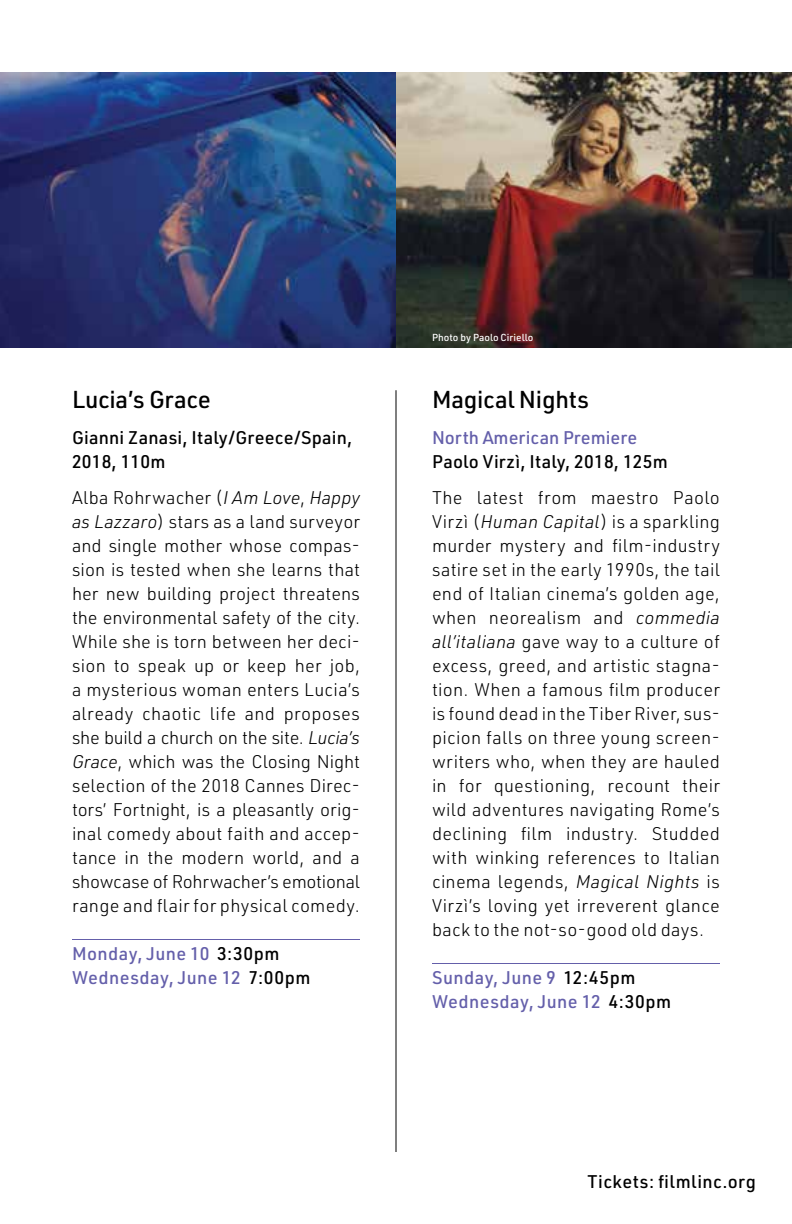
<style>
.page{position:relative;width:792px;height:1224px;background:#fff}
.page>*{position:absolute;margin:0;border:0;box-sizing:border-box;transform-origin:0 0}
.t1{font:500 24px "URWDIN";letter-spacing:-.01em;color:#000}
.t2{font:300 18px/24px "URWDIN";letter-spacing:.015em;color:#000;text-align:justify}
.t3{font:500 18px/24px "URWDIN";letter-spacing:.02em;color:#645faa}
.t4{font:500 18px/24px "URWDIN";letter-spacing:.01em;color:#000}
.t5{font:500 18px "URWDIN";color:#645faa}
.t6{font:500 18px "URWDIN";letter-spacing:.03em;color:#000}
.t7{font:500 10px "URWDIN";color:#fff}
.s1{font-style:italic}
.s2{color:#000}
</style>
<div class="page">
<hr style="left:72px;top:939px;width:288px;height:1px;background:#645faa">
<hr style="left:432px;top:963px;width:288px;height:1px;background:#645faa">
<img style="left:0;top:72px;width:792px;height:275px">
<hr style="left:396px;top:390px;width:1px;height:762px;background:#000">
<h1 class="t1" style="left:72px;top:383px;width:141px">Lucia’s Grace</h1>
<p class="t4" style="left:72px;top:425px;width:282px">Gianni Zanasi, Italy/Greece/Spain,<br>2018, 110m</p>
<p class="t2" style="left:72px;top:485px;width:290px">Alba Rohrwacher (<span class="s1">I Am Love</span>, <span class="s1">Happy as Lazzaro</span>) stars as a land surveyor and single mother whose compas&shy;sion is tested when she learns that her new building project threatens the environmental safety of the city.<br>While she is torn between her deci&shy;sion to speak up or keep her job, a mysterious woman enters Lucia’s already chaotic life and proposes she build a church on the site. <span class="s1">Lucia’s Grace</span>, which was the Closing Night selection of the 2018 Cannes Direc&shy;tors’ Fortnight, is a pleasantly orig&shy;inal comedy about faith and accep&shy;tance in the modern world, and a showcase of Rohrwacher’s emotional range and flair for physical comedy.</p>
<p class="t3" style="left:72px;top:941px;width:240px">Monday, June 10 <span class="s2">3:30pm<br></span>Wednesday, June 12 <span class="s2">7:00pm</span></p>
<p class="t7" style="left:432px;top:331px;width:103px">Photo by Paolo Ciriello</p>
<h1 class="t1" style="left:432px;top:383px;width:158px">Magical Nights</h1>
<p class="t5" style="left:432px;top:426px;width:207px">North American Premiere</p>
<p class="t4" style="left:432px;top:449px;width:237px">Paolo Virzì, Italy, 2018, 125m</p>
<p class="t2" style="left:432px;top:485px;width:290px">The latest from maestro Paolo Virzì (<span class="s1">Human Capital</span>) is a sparkling murder mystery and film-industry satire set in the early 1990s, the tail end of Italian cinema’s golden age, when neorealism and <span class="s1">commedia all’italiana</span> gave way to a culture of excess, greed, and artistic stagna&shy;tion. When a famous film producer is found dead in the Tiber River, sus&shy;picion falls on three young screen&shy;writers who, when they are hauled in for questioning, recount their wild adventures navigating Rome’s declining film industry. Studded with winking references to Italian cinema legends, <span class="s1">Magical Nights</span> is Virzì’s loving yet irreverent glance back to the not-so-good old days.</p>
<p class="t3" style="left:432px;top:965px;width:241px">Sunday, June 9 <span class="s2">12:45pm<br></span>Wednesday, June 12 <span class="s2">4:30pm</span></p>
<p class="t6" style="left:587px;top:1170px;width:170px">Tickets: filmlinc.org</p>
</div>
